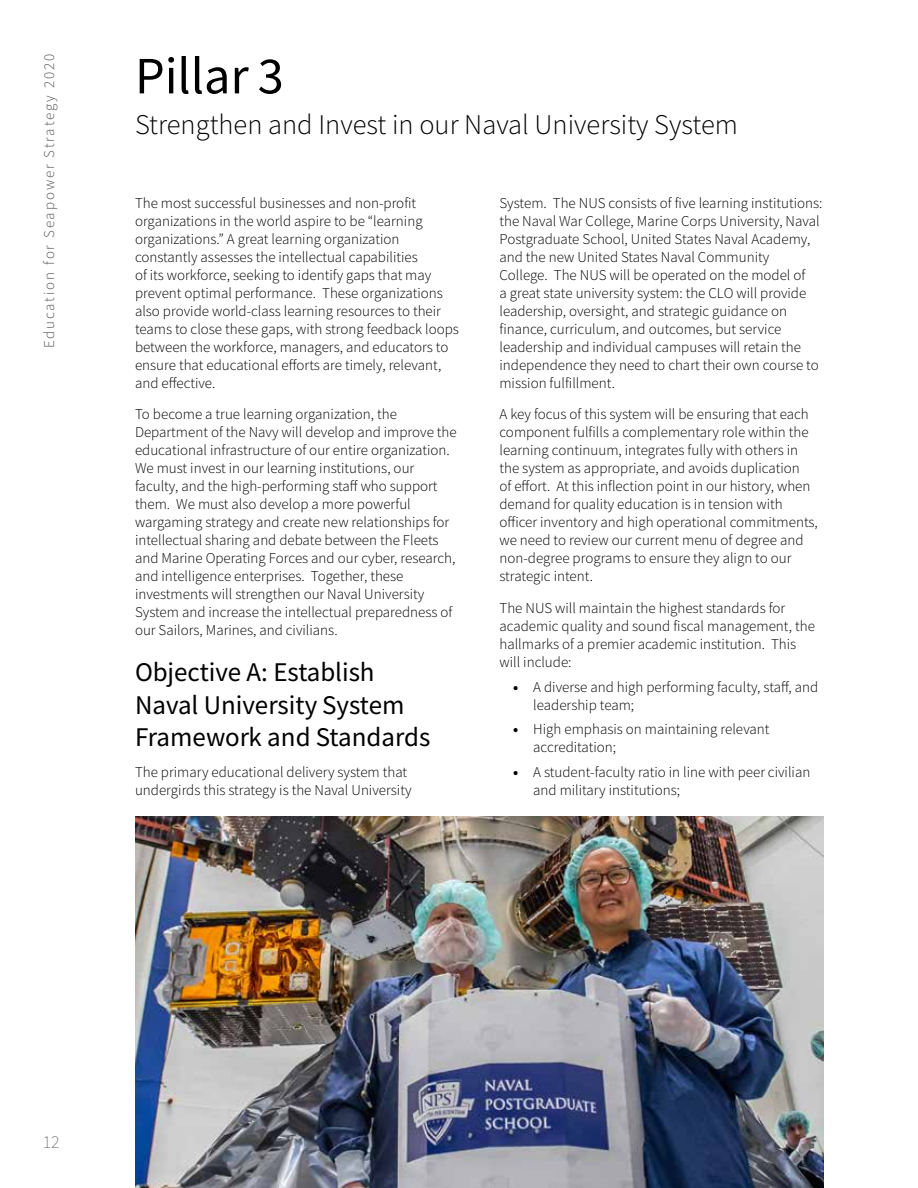
<style>
.page{position:relative;width:918px;height:1188px;background:#fff}
.page>*{position:absolute;margin:0;border:0;box-sizing:border-box;transform-origin:0 0}
.t1{font:52.5px "Source Sans Variable";letter-spacing:.025em;color:#000}
.t2{font:28.5px "Source Sans Variable";letter-spacing:.005em;color:#000}
.t3{font:27px/32.4px "Source Sans Variable";letter-spacing:.02em;color:#000}
.t4{font:18px "Source Sans Variable";color:#58595b}
.t5{font:15px/18px "Source Sans Variable";letter-spacing:.005em;color:#000}
.t6{font:15px "Source Sans Variable";letter-spacing:.13em;color:#58595b}
</style>
<div class="page">
<img style="left:135px;top:817px;width:689px;height:371px">
<p class="t6" style="left:40px;top:348px;width:296px;rotate:-90deg">Education for Seapower Strategy 2020</p>
<h1 class="t1" style="left:135px;top:44px;width:149px">Pillar 3</h1>
<h2 class="t2" style="left:135px;top:108px;width:604px">Strengthen and Invest in our Naval University System</h2>
<p class="t5" style="left:135px;top:194px;width:325px">The most successful businesses and non-profit organizations in the world aspire to be “learning organizations.” A great learning organization constantly assesses the intellectual capabilities<br>of its workforce, seeking to identify gaps that may prevent optimal performance. These organizations also provide world-class learning resources to their teams to close these gaps, with strong feedback loops between the workforce, managers, and educators to ensure that educational efforts are timely, relevant, and effective.</p>
<p class="t5" style="left:135px;top:405px;width:323px">To become a true learning organization, the Department of the Navy will develop and improve the educational infrastructure of our entire organization.<br>We must invest in our learning institutions, our faculty, and the high-performing staff who support them. We must also develop a more powerful wargaming strategy and create new relationships for intellectual sharing and debate between the Fleets and Marine Operating Forces and our cyber, research, and intelligence enterprises. Together, these investments will strengthen our Naval University System and increase the intellectual preparedness of our Sailors, Marines, and civilians.</p>
<h3 class="t3" style="left:135px;top:656px;width:297px">Objective A: Establish<br>Naval University System<br>Framework and Standards</h3>
<p class="t5" style="left:135px;top:764px;width:278px">The primary educational delivery system that undergirds this strategy is the Naval University</p>
<p class="t5" style="left:500px;top:194px;width:324px">System. The NUS consists of five learning institutions: the Naval War College, Marine Corps University, Naval Postgraduate School, United States Naval Academy, and the new United States Naval Community<br>College. The NUS will be operated on the model of<br>a great state university system: the CLO will provide leadership, oversight, and strategic guidance on finance, curriculum, and outcomes, but service leadership and individual campuses will retain the independence they need to chart their own course to mission fulfillment.</p>
<p class="t5" style="left:500px;top:405px;width:320px">A key focus of this system will be ensuring that each component fulfills a complementary role within the learning continuum, integrates fully with others in the system as appropriate, and avoids duplication<br>of effort. At this inflection point in our history, when demand for quality education is in tension with officer inventory and high operational commitments, we need to review our current menu of degree and non-degree programs to ensure they align to our strategic intent.</p>
<p class="t5" style="left:500px;top:599px;width:317px">The NUS will maintain the highest standards for academic quality and sound fiscal management, the hallmarks of a premier academic institution. This will include:</p>
<p class="t5" style="left:533px;top:678px;width:286px;text-indent:-20px">• A diverse and high performing faculty, staff, and leadership team;</p>
<p class="t5" style="left:533px;top:720px;width:238px;text-indent:-20px">• High emphasis on maintaining relevant accreditation;</p>
<p class="t5" style="left:533px;top:763px;width:279px;text-indent:-20px">• A student-faculty ratio in line with peer civilian and military institutions;</p>
<p class="t4" style="left:43px;top:1131px;width:18px">12</p>
</div>
